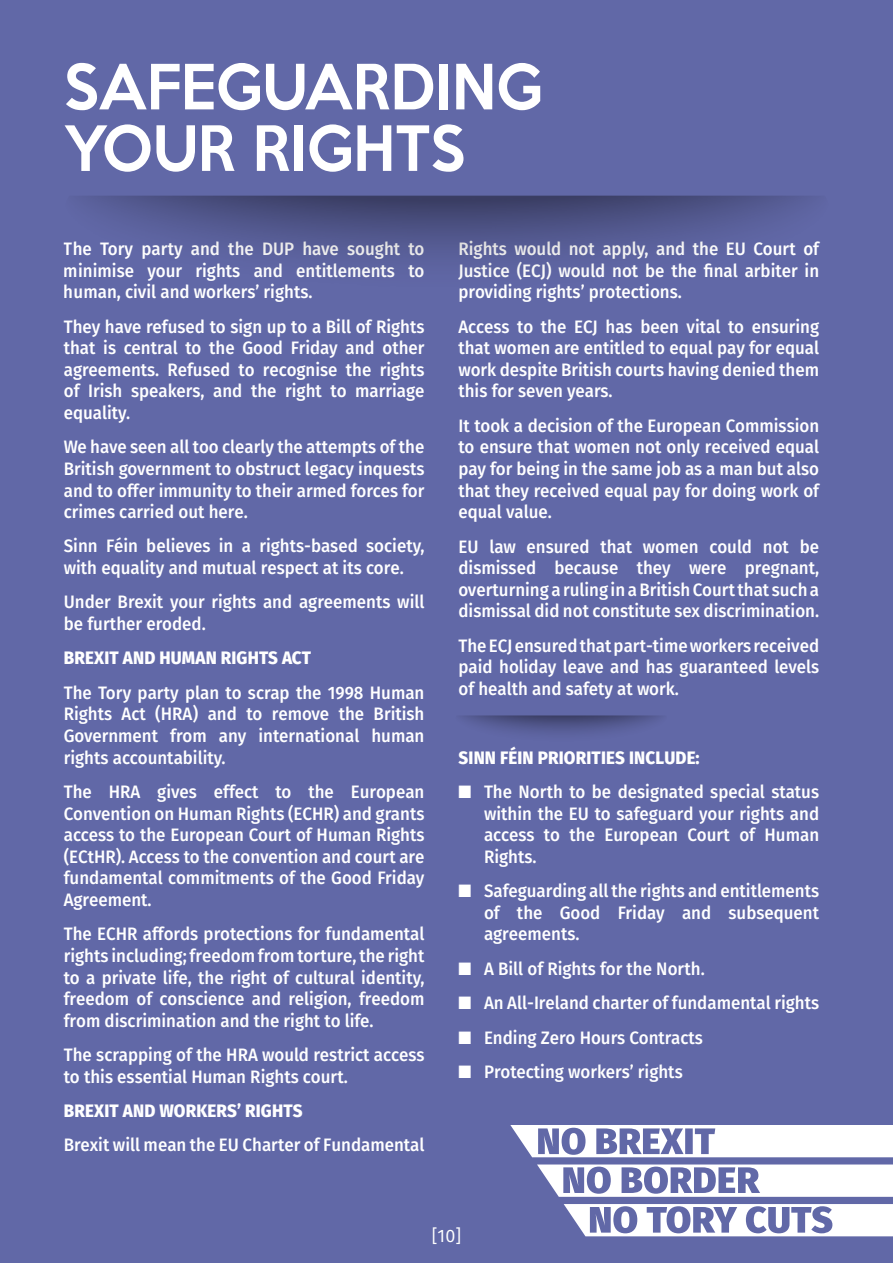
<style>
.page{position:relative;width:893px;height:1263px;background:#6168a7}
.page>*{position:absolute;margin:0;border:0;box-sizing:border-box;transform-origin:0 0}
.t1{font:500 57px/61.5px "Keep Calm";color:#fff;scale:.95 1}
.t2{font:500 18px/21.6px "Fira Sans";color:#fff;text-align:justify;scale:.94 1}
.t3{font:800 18px "Fira Sans";letter-spacing:.01em;color:#fff;scale:.94 1}
.t4{font:18px "Fira Sans";color:#fff}
</style>
<div class="page">
<svg style="left:510px;top:1125px;width:383px;height:32px"></svg>
<svg style="left:537px;top:1164px;width:356px;height:33px"></svg>
<svg style="left:564px;top:1204px;width:329px;height:32px"></svg>
<svg style="left:79px;top:196px;width:734px;height:64px"></svg>
<svg style="left:461px;top:715px;width:200px;height:18px"></svg>
<h1 class="t1" style="left:64px;top:51px;width:505px">SAFEGUARDING<br>YOUR RIGHTS</h1>
<p class="t2" style="left:64px;top:237px;width:385px">The Tory party and the DUP have sought to minimise your rights and entitlements to human, civil and workers’ rights.</p>
<p class="t2" style="left:64px;top:315px;width:385px">They have refused to sign up to a Bill of Rights that is central to the Good Friday and other agreements. Refused to recognise the rights of Irish speakers, and the right to marriage equality.</p>
<p class="t2" style="left:64px;top:435px;width:385px">We have seen all too clearly the attempts of the British government to obstruct legacy inquests and to offer immunity to their armed forces for crimes carried out here.</p>
<p class="t2" style="left:64px;top:534px;width:385px">Sinn Féin believes in a rights-based society, with equality and mutual respect at its core.</p>
<p class="t2" style="left:64px;top:590px;width:385px">Under Brexit your rights and agreements will be further eroded.</p>
<p class="t3" style="left:64px;top:642px;width:264px">BREXIT AND HUMAN RIGHTS ACT</p>
<p class="t2" style="left:64px;top:681px;width:385px">The Tory party plan to scrap the 1998 Human Rights Act (HRA) and to remove the British Government from any international human rights accountability.</p>
<p class="t2" style="left:64px;top:780px;width:385px">The HRA gives effect to the European Convention on Human Rights (ECHR) and grants access to the European Court of Human Rights (ECtHR). Access to the convention and court are fundamental commitments of the Good Friday Agreement.</p>
<p class="t2" style="left:64px;top:922px;width:385px">The ECHR affords protections for fundamental rights including; freedom from torture, the right to a private life, the right of cultural identity, freedom of conscience and religion, freedom from discrimination and the right to life.</p>
<p class="t2" style="left:64px;top:1043px;width:385px">The scrapping of the HRA would restrict access to this essential Human Rights court.</p>
<p class="t3" style="left:64px;top:1095px;width:255px">BREXIT AND WORKERS’ RIGHTS</p>
<p class="t2" style="left:64px;top:1133px;width:385px">Brexit will mean the EU Charter of Fundamental</p>
<p class="t2" style="left:458px;top:237px;width:385px">Rights would not apply, and the EU Court of Justice (ECJ) would not be the final arbiter in providing rights’ protections.</p>
<p class="t2" style="left:458px;top:315px;width:385px">Access to the ECJ has been vital to ensuring that women are entitled to equal pay for equal work despite British courts having denied them this for seven years.</p>
<p class="t2" style="left:458px;top:414px;width:385px">It took a decision of the European Commission to ensure that women not only received equal pay for being in the same job as a man but also that they received equal pay for doing work of equal value.</p>
<p class="t2" style="left:458px;top:535px;width:385px">EU law ensured that women could not be dismissed because they were pregnant, overturning a ruling in a British Court that such a dismissal did not constitute sex discrimination.</p>
<p class="t2" style="left:458px;top:634px;width:385px">The ECJ ensured that part-time workers received paid holiday leave and has guaranteed levels of health and safety at work.</p>
<p class="t3" style="left:459px;top:742px;width:258px">SINN FÉIN PRIORITIES INCLUDE:</p>
<p class="t2" style="left:484px;top:780px;width:358px;text-indent:-26px">■ The North to be designated special status within the EU to safeguard your rights and access to the European Court of Human Rights.</p>
<p class="t2" style="left:484px;top:879px;width:358px;text-indent:-26px">■ Safeguarding all the rights and entitlements of the Good Friday and subsequent agreements.</p>
<p class="t2" style="left:458px;top:957px;width:263px">■ A Bill of Rights for the North.</p>
<p class="t2" style="left:458px;top:991px;width:385px">■ An All-Ireland charter of fundamental rights</p>
<p class="t2" style="left:458px;top:1025px;width:262px">■ Ending Zero Hours Contracts</p>
<p class="t2" style="left:458px;top:1060px;width:240px">■ Protecting workers’ rights</p>
<p class="t4" style="left:432px;top:1222px;width:31px">[10]</p>
</div>
